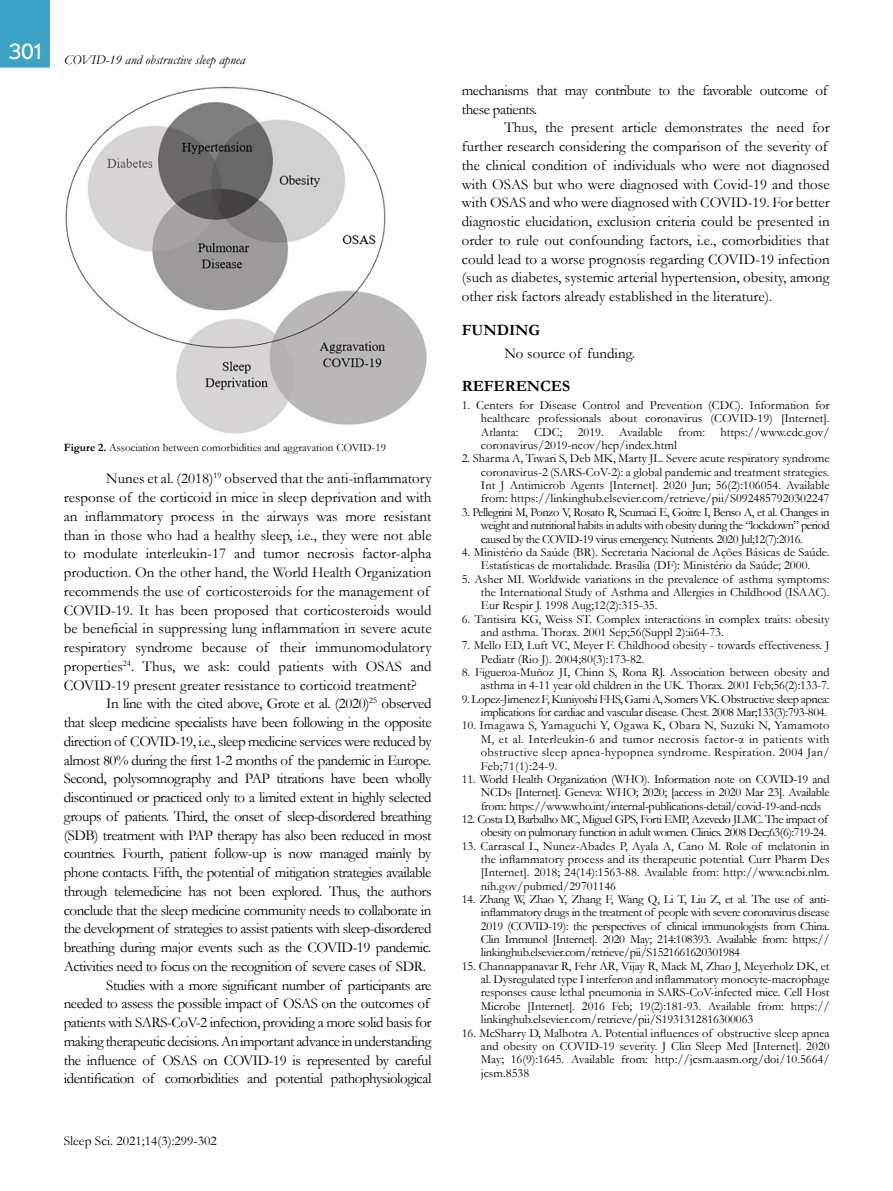
<style>
.page{position:relative;width:893px;height:1191px;background:#fff}
.page>*{position:absolute;margin:0;border:0;box-sizing:border-box;transform-origin:0 0}
.t1{font:700 15.75px "Garamond";color:#000}
.t2{font:15px/18.8px "Garamond";letter-spacing:-.03em;color:#000}
.t3{font:15px/18.8px "Garamond";color:#000}
.t4{font:italic 13.5px "Garamond";color:#000}
.t5{font:13.5px "Garamond";color:#000}
.t6{font:12.45px/13.4px "Garamond";letter-spacing:-.005em;color:#000;text-align:justify}
.t7{font:12.45px/13.4px "Garamond";letter-spacing:-.03em;color:#000;text-align:right}
.t8{font:12.45px/13.4px "Garamond";letter-spacing:-.04em;color:#000;text-align:right}
.t9{font:11.25px "Garamond";color:#000}
.s1{font-weight:700}
</style>
<div class="page">
<div style="left:0;top:0;width:50px;height:68px;background:#3da3c6"></div>
<img style="left:65px;top:87px;width:362px;height:347px">
<p class="t4" style="left:9px;top:51px;width:238px"><sup>301</sup> COVID-19 and obstructive sleep apnea</p>
<p class="t9" style="left:64px;top:440px;width:324px"><span class="s1">Figure 2.</span> Association between comorbidities and aggravation COVID-19</p>
<p class="t3" style="left:106px;top:469px;width:327px">Nunes et al. (2018)<sup>19</sup> observed that the anti-inflammatory</p>
<p class="t3" style="left:64px;top:487px;width:369px">response of the corticoid in mice in sleep deprivation and with</p>
<p class="t3" style="left:64px;top:506px;width:369px">an inflammatory process in the airways was more resistant</p>
<p class="t3" style="left:64px;top:525px;width:369px">than in those who had a healthy sleep, i.e., they were not able</p>
<p class="t3" style="left:64px;top:544px;width:369px">to modulate interleukin-17 and tumor necrosis factor-alpha</p>
<p class="t3" style="left:64px;top:562px;width:369px">production. On the other hand, the World Health Organization</p>
<p class="t3" style="left:64px;top:581px;width:367px">recommends the use of corticosteroids for the management of</p>
<p class="t3" style="left:64px;top:600px;width:369px">COVID-19. It has been proposed that corticosteroids would</p>
<p class="t3" style="left:64px;top:619px;width:369px">be beneficial in suppressing lung inflammation in severe acute</p>
<p class="t3" style="left:64px;top:637px;width:369px">respiratory syndrome because of their immunomodulatory</p>
<p class="t3" style="left:64px;top:656px;width:369px">properties<sup>24</sup>. Thus, we ask: could patients with OSAS and</p>
<p class="t3" style="left:64px;top:675px;width:354px">COVID-19 present greater resistance to corticoid treatment?</p>
<p class="t2" style="left:106px;top:694px;width:327px">In line with the cited above, Grote et al. (2020)<sup>25</sup> observed</p>
<p class="t2" style="left:64px;top:712px;width:369px">that sleep medicine specialists have been following in the opposite</p>
<p class="t2" style="left:64px;top:731px;width:369px">direction of COVID-19, i.e., sleep medicine services were reduced by</p>
<p class="t2" style="left:64px;top:750px;width:369px">almost 80% during the first 1-2 months of the pandemic in Europe.</p>
<p class="t2" style="left:64px;top:769px;width:369px">Second, polysomnography and PAP titrations have been wholly</p>
<p class="t2" style="left:64px;top:787px;width:369px">discontinued or practiced only to a limited extent in highly selected</p>
<p class="t2" style="left:64px;top:806px;width:369px">groups of patients. Third, the onset of sleep-disordered breathing</p>
<p class="t2" style="left:64px;top:825px;width:369px">(SDB) treatment with PAP therapy has also been reduced in most</p>
<p class="t2" style="left:64px;top:844px;width:369px">countries. Fourth, patient follow-up is now managed mainly by</p>
<p class="t2" style="left:64px;top:862px;width:369px">phone contacts. Fifth, the potential of mitigation strategies available</p>
<p class="t2" style="left:64px;top:881px;width:369px">through telemedicine has not been explored. Thus, the authors</p>
<p class="t2" style="left:64px;top:900px;width:369px">conclude that the sleep medicine community needs to collaborate in</p>
<p class="t2" style="left:64px;top:919px;width:369px">the development of strategies to assist patients with sleep-disordered</p>
<p class="t2" style="left:64px;top:937px;width:369px">breathing during major events such as the COVID-19 pandemic.</p>
<p class="t2" style="left:64px;top:956px;width:364px">Activities need to focus on the recognition of severe cases of SDR.</p>
<p class="t2" style="left:106px;top:975px;width:327px">Studies with a more significant number of participants are</p>
<p class="t2" style="left:64px;top:994px;width:367px">needed to assess the possible impact of OSAS on the outcomes of</p>
<p class="t2" style="left:64px;top:1012px;width:369px">patients with SARS-CoV-2 infection, providing a more solid basis for</p>
<p class="t2" style="left:64px;top:1031px;width:369px">making therapeutic decisions. An important advance in understanding</p>
<p class="t2" style="left:64px;top:1050px;width:369px">the influence of OSAS on COVID-19 is represented by careful</p>
<p class="t2" style="left:64px;top:1069px;width:369px">identification of comorbidities and potential pathophysiological</p>
<p class="t5" style="left:64px;top:1131px;width:155px">Sleep Sci. 2021;14(3):299-302</p>
<p class="t2" style="left:462px;top:80px;width:367px">mechanisms that may contribute to the favorable outcome of these patients.</p>
<p class="t3" style="left:462px;top:118px;width:369px;text-indent:43px">Thus, the present article demonstrates the need for further research considering the comparison of the severity of the clinical condition of individuals who were not diagnosed with OSAS but who were diagnosed with Covid-19 and those with OSAS and who were diagnosed with COVID-19. For better diagnostic elucidation, exclusion criteria could be presented in order to rule out confounding factors, i.e., comorbidities that could lead to a worse prognosis regarding COVID-19 infection (such as diabetes, systemic arterial hypertension, obesity, among other risk factors already established in the literature).</p>
<p class="t1" style="left:462px;top:319px;width:80px">FUNDING</p>
<p class="t3" style="left:504px;top:343px;width:132px">No source of funding.</p>
<p class="t1" style="left:462px;top:376px;width:110px">REFERENCES</p>
<p class="t6" style="left:481px;top:398px;width:350px;text-indent:-19px">1. Centers for Disease Control and Prevention (CDC). Information for healthcare professionals about coronavirus (COVID-19) [Internet].<br>Atlanta: CDC; 2019. Available from: https://www.cdc.gov/ coronavirus/2019-ncov/hcp/index.html</p>
<p class="t6" style="left:481px;top:451px;width:350px;text-indent:-19px">2. Sharma A, Tiwari S, Deb MK, Marty JL. Severe acute respiratory syndrome coronavirus-2 (SARS-CoV-2): a global pandemic and treatment strategies.<br>Int J Antimicrob Agents [Internet]. 2020 Jun; 56(2):106054. Available from: https://linkinghub.elsevier.com/retrieve/pii/S0924857920302247</p>
<p class="t6" style="left:481px;top:505px;width:350px;text-indent:-19px">3. Pellegrini M, Ponzo V, Rosato R, Scumaci E, Goitre I, Benso A, et al. Changes in weight and nutritional habits in adults with obesity during the “lockdown” period caused by the COVID-19 virus emergency. Nutrients. 2020 Jul;12(7):2016.</p>
<p class="t6" style="left:462px;top:545px;width:369px;text-align:center">4. Ministério da Saúde (BR). Secretaria Nacional de Ações Básicas de Saúde.<br>Estatísticas de mortalidade. Brasília (DF): Ministério da Saúde; 2000.</p>
<p class="t6" style="left:481px;top:571px;width:350px;text-indent:-19px">5. Asher MI. Worldwide variations in the prevalence of asthma symptoms: the International Study of Asthma and Allergies in Childhood (ISAAC).<br>Eur Respir J. 1998 Aug;12(2):315-35.</p>
<p class="t6" style="left:481px;top:612px;width:350px;text-indent:-19px">6. Tantisira KG, Weiss ST. Complex interactions in complex traits: obesity and asthma. Thorax. 2001 Sep;56(Suppl 2):ii64-73.</p>
<p class="t6" style="left:481px;top:638px;width:350px;text-indent:-19px">7. Mello ED, Luft VC, Meyer F. Childhood obesity - towards effectiveness. J<br>Pediatr (Rio J). 2004;80(3):173-82.</p>
<p class="t6" style="left:462px;top:665px;width:369px;text-align:right">8. Figueroa-Muñoz JI, Chinn S, Rona RJ. Association between obesity and asthma in 4-11 year old children in the UK. Thorax. 2001 Feb;56(2):133-7.</p>
<p class="t7" style="left:462px;top:692px;width:369px">9. Lopez-Jimenez F, Kuniyoshi FHS, Gami A, Somers VK. Obstructive sleep apnea: implications for cardiac and vascular disease. Chest. 2008 Mar;133(3):793-804.</p>
<p class="t6" style="left:481px;top:718px;width:350px;text-indent:-19px">10. Imagawa S, Yamaguchi Y, Ogawa K, Obara N, Suzuki N, Yamamoto M, et al. Interleukin-6 and tumor necrosis factor-α in patients with obstructive sleep apnea-hypopnea syndrome. Respiration. 2004 Jan/ Feb;71(1):24-9.</p>
<p class="t6" style="left:481px;top:772px;width:350px;text-indent:-19px">11. World Health Organization (WHO). Information note on COVID-19 and NCDs [Internet]. Geneva: WHO; 2020; [access in 2020 Mar 23]. Available from: https://www.who.int/internal-publications-detail/covid-19-and-ncds</p>
<p class="t8" style="left:462px;top:812px;width:368px">12. Costa D, Barbalho MC, Miguel GPS, Forti EMP, Azevedo JLMC. The impact of obesity on pulmonary function in adult women. Clinics. 2008 Dec;63(6):719-24.</p>
<p class="t6" style="left:481px;top:838px;width:350px;text-indent:-19px">13. Carrascal L, Nunez-Abades P, Ayala A, Cano M. Role of melatonin in the inflammatory process and its therapeutic potential. Curr Pharm Des [Internet]. 2018; 24(14):1563-88. Available from: http://www.ncbi.nlm. nih.gov/pubmed/29701146</p>
<p class="t6" style="left:481px;top:892px;width:350px;text-indent:-19px">14. Zhang W, Zhao Y, Zhang F, Wang Q, Li T, Liu Z, et al. The use of anti&shy;inflammatory drugs in the treatment of people with severe coronavirus disease 2019 (COVID-19): the perspectives of clinical immunologists from China.<br>Clin Immunol [Internet]. 2020 May; 214:108393. Available from: https:// linkinghub.elsevier.com/retrieve/pii/S1521661620301984</p>
<p class="t6" style="left:481px;top:959px;width:350px;text-indent:-19px">15. Channappanavar R, Fehr AR, Vijay R, Mack M, Zhao J, Meyerholz DK, et al. Dysregulated type I interferon and inflammatory monocyte-macrophage responses cause lethal pneumonia in SARS-CoV-infected mice. Cell Host Microbe [Internet]. 2016 Feb; 19(2):181-93. Available from: https:// linkinghub.elsevier.com/retrieve/pii/S1931312816300063</p>
<p class="t6" style="left:481px;top:1025px;width:350px;text-indent:-19px">16. McSharry D, Malhotra A. Potential influences of obstructive sleep apnea and obesity on COVID-19 severity. J Clin Sleep Med [Internet]. 2020<br>May; 16(9):1645. Available from: http://jcsm.aasm.org/doi/10.5664/ jcsm.8538</p>
</div>
